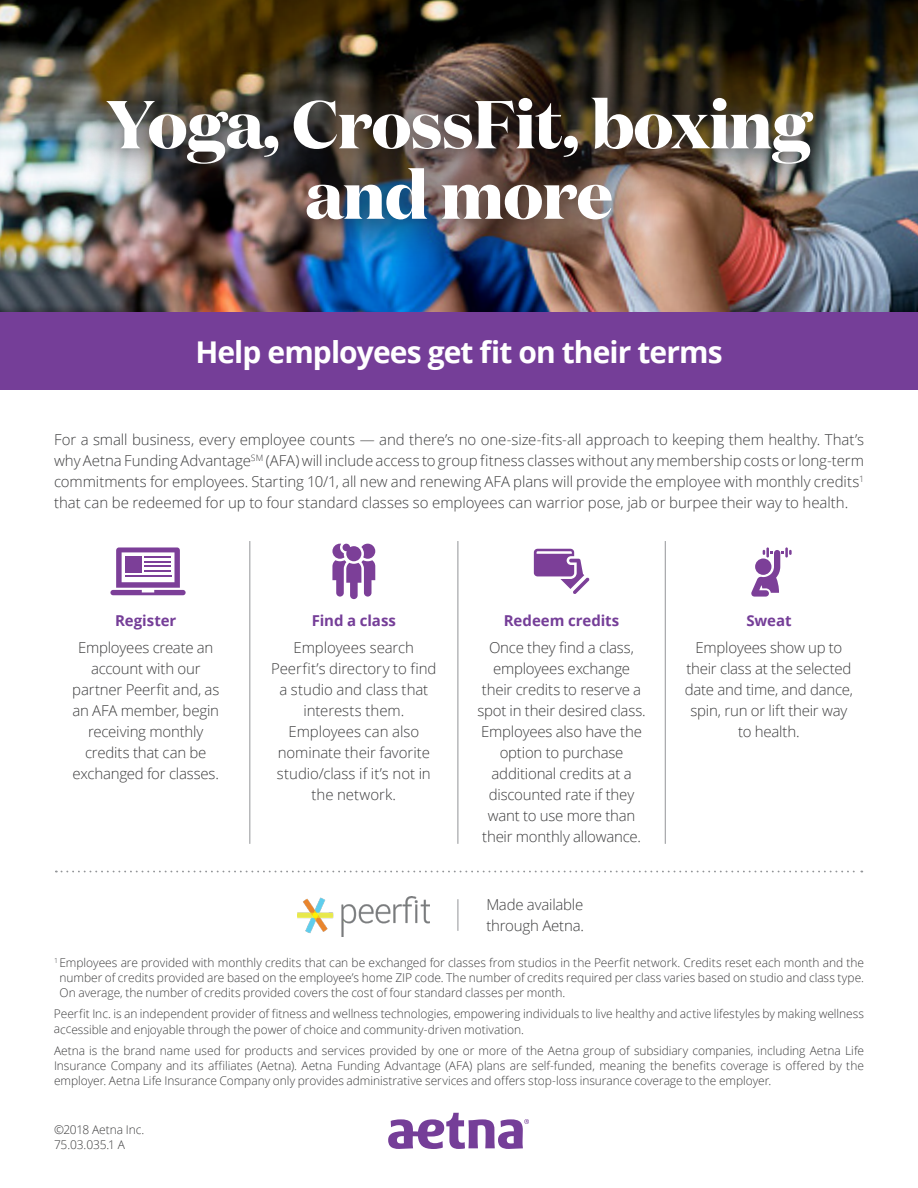
<style>
.page{position:relative;width:918px;height:1188px;background:#fff}
.page>*{position:absolute;margin:0;border:0;box-sizing:border-box;transform-origin:0 0}
.t1{font:700 67.5px/70.5px "Domaine Display";letter-spacing:-.01em;color:#fff;text-align:center}
.t2{font:700 30px "Open Sans";letter-spacing:-.03em;color:#fff}
.t3{font:300 15px/21px "Open Sans";letter-spacing:-.01em;color:#3e3e3f;text-align:center}
.t4{font:700 15px "Open Sans";letter-spacing:-.005em;color:#753e98}
.t5{font:300 12px/15px "Open Sans";letter-spacing:-.005em;color:#3e3e3f;text-align:justify}
</style>
<div class="page">
<img style="left:0;top:0;width:918px;height:312px">
<div style="left:0;top:312px;width:918px;height:78px;background:#753e98"></div>
<div style="left:60px;top:48px;width:801px;height:222px;background:#231f20;opacity:.75"></div>
<hr style="left:458px;top:899px;width:1px;height:32px;background:#939598">
<img style="left:297px;top:896px;width:132px;height:40px">
<svg style="left:388px;top:1113px;width:141px;height:36px"></svg>
<svg style="left:56px;top:871px;width:806px;height:1px"></svg>
<div style="left:110px;top:590px;width:76px;height:5px;background:#7c3f98;border-radius:3px"></div>
<svg style="left:116px;top:547px;width:64px;height:41px"></svg>
<hr style="left:665px;top:541px;width:1px;height:303px;background:#939598">
<hr style="left:458px;top:541px;width:1px;height:303px;background:#939598">
<hr style="left:249px;top:541px;width:1px;height:303px;background:#939598">
<svg style="left:332px;top:544px;width:43px;height:55px"></svg>
<svg style="left:534px;top:549px;width:55px;height:45px"></svg>
<svg style="left:751px;top:547px;width:41px;height:50px"></svg>
<p class="t1" style="left:107px;top:86px;width:706px">Yoga, CrossFit, boxing and more</p>
<h1 class="t2" style="left:195px;top:331px;width:529px">Help employees get fit on their terms</h1>
<p class="t3" style="left:54px;top:429px;width:812px;text-align:justify">For a small business, every employee counts — and there’s no one-size-fits-all approach to keeping them healthy. That’s why Aetna Funding Advantage<sup>SM</sup> (AFA) will include access to group fitness classes without any membership costs or long-term commitments for employees. Starting 10/1, all new and renewing AFA plans will provide the employee with monthly credits<sup>1 </sup>that can be redeemed for up to four standard classes so employees can warrior pose, jab or burpee their way to health.</p>
<h2 class="t4" style="left:115px;top:610px;width:63px">Register</h2>
<p class="t3" style="left:72px;top:637px;width:149px">Employees create an account with our partner Peerfit and, as an AFA member, begin receiving monthly credits that can be exchanged for classes.</p>
<h2 class="t4" style="left:312px;top:610px;width:86px">Find a class</h2>
<p class="t3" style="left:271px;top:637px;width:167px">Employees search<br>Peerfit’s directory to find a studio and class that interests them.<br>Employees can also nominate their favorite studio/class if it’s not in the network.</p>
<h2 class="t4" style="left:504px;top:610px;width:117px">Redeem credits</h2>
<p class="t3" style="left:477px;top:637px;width:170px">Once they find a class, employees exchange their credits to reserve a spot in their desired class.<br>Employees also have the option to purchase additional credits at a discounted rate if they want to use more than their monthly allowance.</p>
<h2 class="t4" style="left:746px;top:610px;width:47px">Sweat</h2>
<p class="t3" style="left:685px;top:637px;width:170px">Employees show up to their class at the selected date and time, and dance, spin, run or lift their way to health.</p>
<p class="t3" style="left:486px;top:894px;width:99px;text-align:left">Made available through Aetna.</p>
<p class="t5" style="left:60px;top:955px;width:806px;text-indent:-6px"><sup>1</sup> Employees are provided with monthly credits that can be exchanged for classes from studios in the Peerfit network. Credits reset each month and the number of credits provided are based on the employee’s home ZIP code. The number of credits required per class varies based on studio and class type.<br>On average, the number of credits provided covers the cost of four standard classes per month.</p>
<p class="t5" style="left:54px;top:1006px;width:812px">Peerfit Inc. is an independent provider of fitness and wellness technologies, empowering individuals to live healthy and active lifestyles by making wellness accessible and enjoyable through the power of choice and community-driven motivation.</p>
<p class="t5" style="left:54px;top:1043px;width:812px">Aetna is the brand name used for products and services provided by one or more of the Aetna group of subsidiary companies, including Aetna Life Insurance Company and its affiliates (Aetna). Aetna Funding Advantage (AFA) plans are self-funded, meaning the benefits coverage is offered by the employer. Aetna Life Insurance Company only provides administrative services and offers stop-loss insurance coverage to the employer.</p>
<p class="t5" style="left:54px;top:1122px;width:92px">©2018 Aetna Inc.</p>
<p class="t5" style="left:54px;top:1137px;width:72px">75.03.035.1 A</p>
</div>
